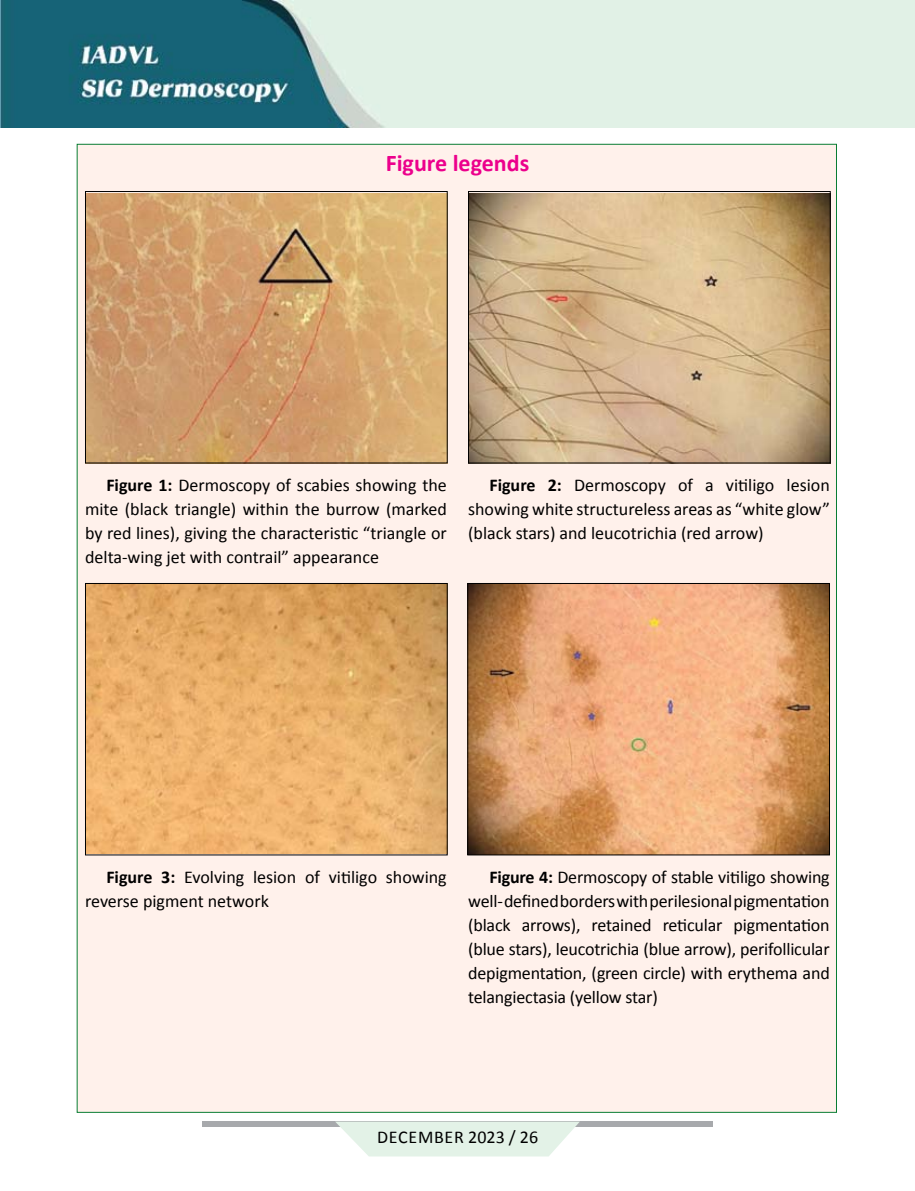
<style>
.page{position:relative;width:915px;height:1191px;background:#fff}
.page>*{position:absolute;margin:0;border:0;box-sizing:border-box;transform-origin:0 0}
.t1{font:700 24px "Calibri";color:#ec008c}
.t2{font:18px/24px "Calibri";color:#000;text-align:justify}
.t3{font:18px "Calibri";letter-spacing:.04em;color:#000}
.s1{font-weight:700}
</style>
<div class="page">
<div style="left:202px;top:1121px;width:510px;height:6px;background:#a7a9ac"></div>
<svg style="left:335px;top:1121px;width:244px;height:35px;background:#e5f2e8"></svg>
<img style="left:0;top:0;width:914px;height:127px">
<div style="left:77px;top:144px;width:759px;height:968px;background:#fff1eb"></div>
<img style="left:469px;top:585px;width:358px;height:268px">
<div style="left:467px;top:583px;width:362px;height:272px;border:1px solid #000"></div>
<img style="left:470px;top:193px;width:358px;height:268px">
<div style="left:468px;top:191px;width:362px;height:272px;border:1px solid #000"></div>
<img style="left:87px;top:585px;width:358px;height:268px">
<div style="left:85px;top:583px;width:362px;height:272px;border:1px solid #000"></div>
<img style="left:87px;top:193px;width:358px;height:268px">
<div style="left:85px;top:191px;width:362px;height:272px;border:1px solid #000"></div>
<h1 class="t1" style="left:385px;top:148px;width:145px">Figure legends</h1>
<p class="t2" style="left:85px;top:473px;width:363px;text-indent:21px"><span class="s1">Figure 1:</span> Dermoscopy of scabies showing the mite (black triangle) within the burrow (marked by red lines), giving the characteristic “triangle or delta-wing jet with contrail” appearance</p>
<p class="t2" style="left:468px;top:473px;width:363px;text-indent:21px"><span class="s1">Figure 2:</span> Dermoscopy of a vitiligo lesion showing white structureless areas as “white glow” (black stars) and leucotrichia (red arrow)</p>
<p class="t2" style="left:85px;top:865px;width:363px;text-indent:21px"><span class="s1">Figure 3:</span> Evolving lesion of vitiligo showing reverse pigment network</p>
<p class="t2" style="left:468px;top:865px;width:363px;text-indent:21px"><span class="s1">Figure 4:</span> Dermoscopy of stable vitiligo showing well- defined borders with perilesional pigmentation (black arrows), retained reticular pigmentation (blue stars), leucotrichia (blue arrow), perifollicular depigmentation, (green circle) with erythema and telangiectasia (yellow star)</p>
<p class="t3" style="left:377px;top:1125px;width:162px">December 2023 / 26</p>
</div>
